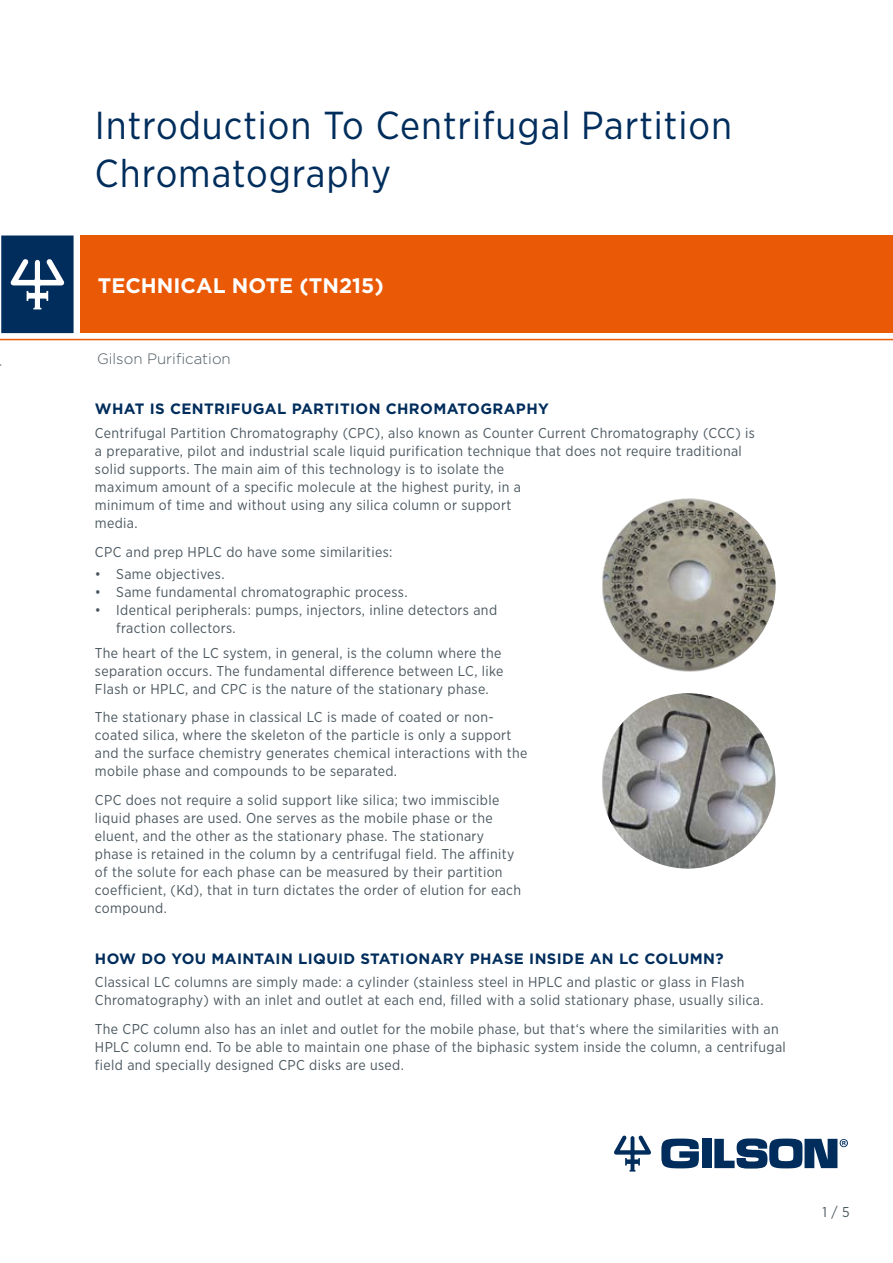
<style>
.page{position:relative;width:893px;height:1263px;background:#fff}
.page>*{position:absolute;margin:0;border:0;box-sizing:border-box;transform-origin:0 0}
.t1{font:39px/48px "Gotham Narrow";letter-spacing:.025em;color:#002d5c}
.t2{font:700 21px "Gotham";color:#fff}
.t3{font:700 15px "Gotham";letter-spacing:.025em;color:#002d5c}
.t4{font:300 15px "Gotham";color:#4b5860}
.t5{font:14.25px/18px "Gotham Narrow";letter-spacing:.025em;color:#4b5860}
</style>
<div class="page">
<div style="left:702px;top:1139px;width:9px;height:29px;background:#002d5c"></div>
<svg style="left:661px;top:1138px;width:38px;height:30px"></svg>
<svg style="left:714px;top:1138px;width:134px;height:30px"></svg>
<svg style="left:614px;top:1135px;width:37px;height:36px"></svg>
<div style="left:81px;top:235px;width:812px;height:98px;background:#ea5a06"></div>
<svg style="left:1px;top:235px;width:73px;height:98px;background:#234a72"></svg>
<hr style="left:0;top:339px;width:893px;height:1px;background:#ea5a06">
<img style="left:600px;top:498px;width:176px;height:175px;border-radius:88px">
<img style="left:602px;top:693px;width:174px;height:175px">
<h1 class="t1" style="left:95px;top:100px;width:639px">Introduction To Centrifugal Partition<br>Chromatography</h1>
<h2 class="t2" style="left:98px;top:271px;width:287px">TECHNICAL NOTE (TN215)</h2>
<p class="t4" style="left:97px;top:349px;width:135px">Gilson Purification</p>
<p class="t3" style="left:95px;top:399px;width:455px">WHAT IS CENTRIFUGAL PARTITION CHROMATOGRAPHY</p>
<p class="t5" style="left:95px;top:424px;width:661px">Centrifugal Partition Chromatography (CPC), also known as Counter Current Chromatography (CCC) is a preparative, pilot and industrial scale liquid purification technique that does not require traditional solid supports. The main aim of this technology is to isolate the<br>maximum amount of a specific molecule at the highest purity, in a<br>minimum of time and without using any silica column or support<br>media.</p>
<p class="t5" style="left:95px;top:543px;width:299px">CPC and prep HPLC do have some similarities:</p>
<p class="t5" style="left:95px;top:565px;width:131px">• Same objectives.</p>
<p class="t5" style="left:95px;top:583px;width:314px">• Same fundamental chromatographic process.</p>
<p class="t5" style="left:116px;top:601px;width:382px;text-indent:-21px">• Identical peripherals: pumps, injectors, inline detectors and fraction collectors.</p>
<p class="t5" style="left:95px;top:643px;width:410px">The heart of the LC system, in general, is the column where the separation occurs. The fundamental difference between LC, like<br>Flash or HPLC, and CPC is the nature of the stationary phase.</p>
<p class="t5" style="left:95px;top:708px;width:434px">The stationary phase in classical LC is made of coated or non&shy;coated silica, where the skeleton of the particle is only a support and the surface chemistry generates chemical interactions with the mobile phase and compounds to be separated.</p>
<p class="t5" style="left:95px;top:791px;width:428px">CPC does not require a solid support like silica; two immiscible liquid phases are used. One serves as the mobile phase or the eluent, and the other as the stationary phase. The stationary phase is retained in the column by a centrifugal field. The affinity of the solute for each phase can be measured by their partition coefficient, (Kd), that in turn dictates the order of elution for each compound.</p>
<p class="t3" style="left:95px;top:949px;width:630px">HOW DO YOU MAINTAIN LIQUID STATIONARY PHASE INSIDE AN LC COLUMN?</p>
<p class="t5" style="left:95px;top:973px;width:670px">Classical LC columns are simply made: a cylinder (stainless steel in HPLC and plastic or glass in Flash<br>Chromatography) with an inlet and outlet at each end, filled with a solid stationary phase, usually silica.</p>
<p class="t5" style="left:95px;top:1020px;width:692px">The CPC column also has an inlet and outlet for the mobile phase, but that‘s where the similarities with an<br>HPLC column end. To be able to maintain one phase of the biphasic system inside the column, a centrifugal field and specially designed CPC disks are used.</p>
<p class="t5" style="left:823px;top:1203px;width:29px">1 / 5</p>
</div>
